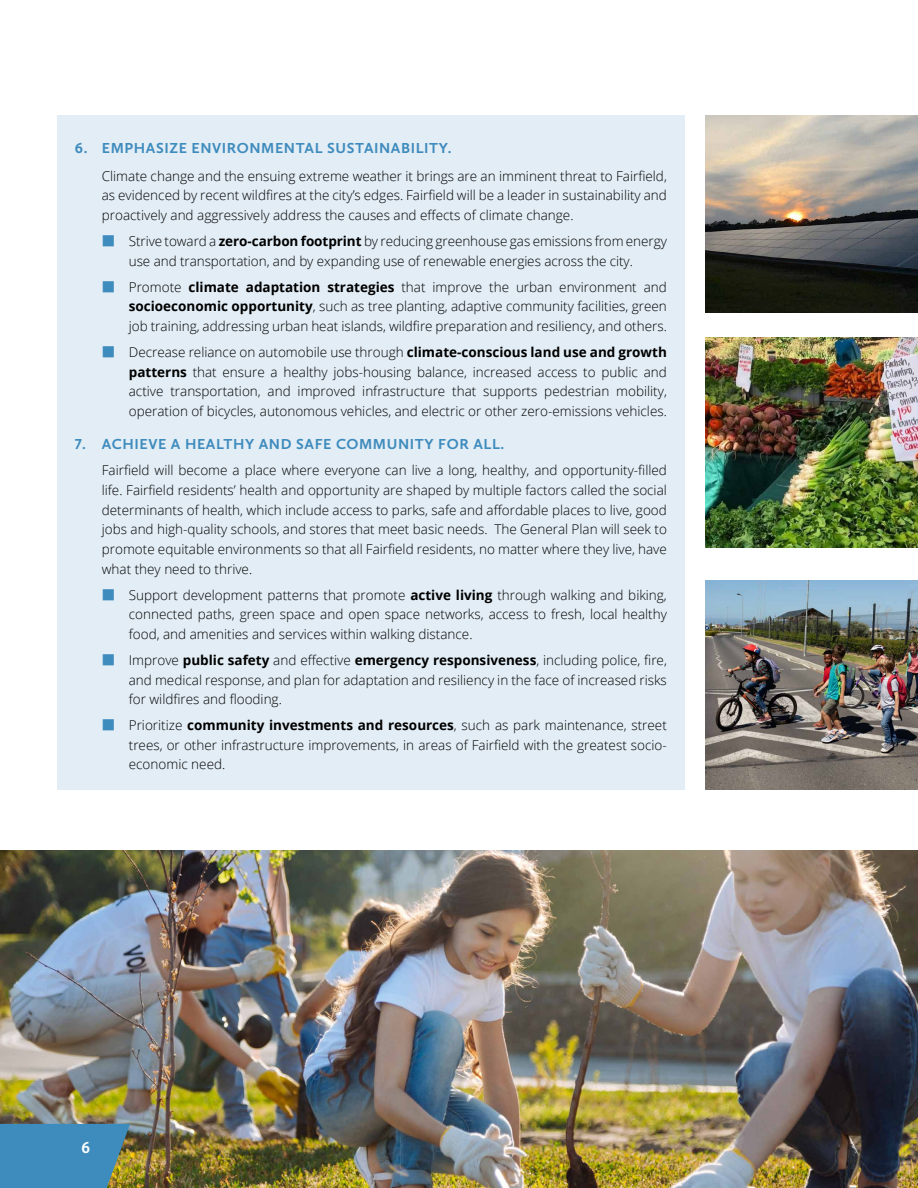
<style>
.page{position:relative;width:918px;height:1188px;background:#fff}
.page>*{position:absolute;margin:0;border:0;box-sizing:border-box;transform-origin:0 0}
.t1{font:700 16.5px "Calluna Sans";color:#fff}
.t2{font:700 15px "Calluna Sans";letter-spacing:.04em;color:#3e8bbd}
.t3{font:300 13.5px/19.5px "Open Sans";color:#000;text-align:justify}
.s1{font-family:"Adobe Ming Std";color:#3e8bbd}
.s2{font-weight:700}
</style>
<div class="page">
<img style="left:705px;top:338px;width:213px;height:210px">
<img style="left:705px;top:580px;width:213px;height:210px">
<hr style="left:917px;top:0;width:1px;height:312px;background:#c7c8ca">
<img style="left:0;top:850px;width:918px;height:338px">
<svg style="left:0;top:1124px;width:130px;height:64px;background:#468aaf"></svg>
<div style="left:57px;top:116px;width:628px;height:674px;background:#e2edf5"></div>
<img style="left:705px;top:116px;width:213px;height:196px">
<p class="t2" style="left:75px;top:138px;width:378px">6. EMPHASIZE ENVIRONMENTAL SUSTAINABILITY.</p>
<p class="t3" style="left:102px;top:166px;width:567px">Climate change and the ensuing extreme weather it brings are an imminent threat to Fairfield, as evidenced by recent wildfires at the city’s edges. Fairfield will be a leader in sustainability and proactively and aggressively address the causes and effects of climate change.</p>
<p class="t3" style="left:102px;top:231px;width:567px;text-align:center"><span class="s1">■</span> Strive toward a <span class="s2">zero-carbon footprint</span> by reducing greenhouse gas emissions from energy use and transportation, and by expanding use of renewable energies across the city.</p>
<p class="t3" style="left:129px;top:277px;width:540px;text-indent:-27px"><span class="s1">■</span> Promote <span class="s2">climate adaptation strategies</span> that improve the urban environment and <span class="s2">socioeconomic opportunity</span>, such as tree planting, adaptive community facilities, green job training, addressing urban heat islands, wildfire preparation and resiliency, and others.</p>
<p class="t3" style="left:129px;top:342px;width:540px;text-indent:-27px"><span class="s1">■</span> Decrease reliance on automobile use through <span class="s2">climate-conscious land use and growth patterns</span> that ensure a healthy jobs-housing balance, increased access to public and active transportation, and improved infrastructure that supports pedestrian mobility, operation of bicycles, autonomous vehicles, and electric or other zero-emissions vehicles.</p>
<p class="t2" style="left:75px;top:434px;width:431px">7. ACHIEVE A HEALTHY AND SAFE COMMUNITY FOR ALL.</p>
<p class="t3" style="left:102px;top:460px;width:567px">Fairfield will become a place where everyone can live a long, healthy, and opportunity-filled life. Fairfield residents’ health and opportunity are shaped by multiple factors called the social determinants of health, which include access to parks, safe and affordable places to live, good jobs and high-quality schools, and stores that meet basic needs. The General Plan will seek to promote equitable environments so that all Fairfield residents, no matter where they live, have what they need to thrive.</p>
<p class="t3" style="left:129px;top:585px;width:540px;text-indent:-27px"><span class="s1">■</span> Support development patterns that promote <span class="s2">active living</span> through walking and biking, connected paths, green space and open space networks, access to fresh, local healthy food, and amenities and services within walking distance.</p>
<p class="t3" style="left:129px;top:650px;width:540px;text-indent:-27px"><span class="s1">■</span> Improve <span class="s2">public safety</span> and effective <span class="s2">emergency responsiveness</span>, including police, fire, and medical response, and plan for adaptation and resiliency in the face of increased risks for wildfires and flooding.</p>
<p class="t3" style="left:129px;top:715px;width:540px;text-indent:-27px"><span class="s1">■</span> Prioritize <span class="s2">community investments and resources</span>, such as park maintenance, street trees, or other infrastructure improvements, in areas of Fairfield with the greatest socio&shy;economic need.</p>
<p class="t1" style="left:82px;top:1138px;width:10px">6</p>
</div>
